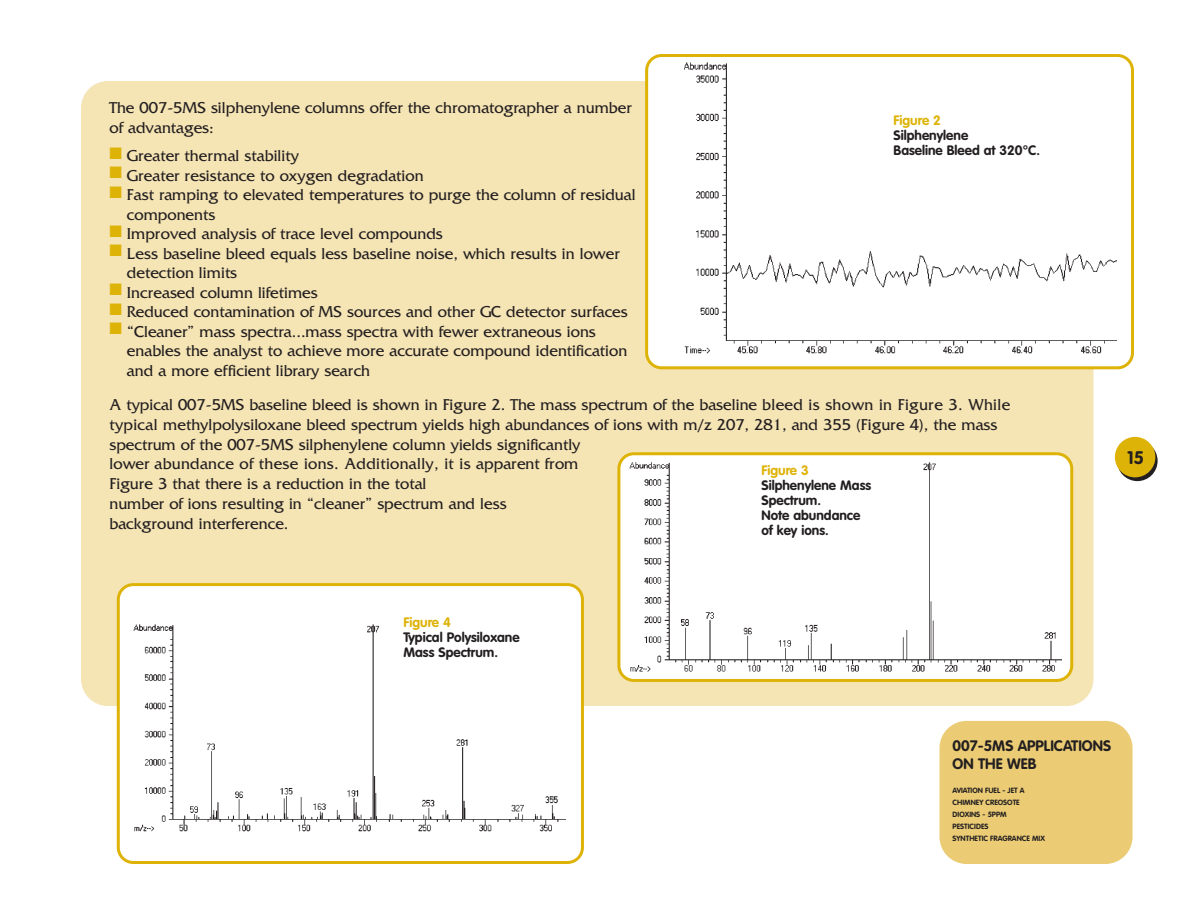
<style>
.page{position:relative;width:1188px;height:918px;background:#fff}
.page>*{position:absolute;margin:0;border:0;box-sizing:border-box;transform-origin:0 0}
.t1{font:700 18px "VAG Rounded";color:#231f20}
.t2{font:16.5px/19.8px "Friz Quadrata";color:#231f20}
.t3{font:700 15px/18px "VAG Rounded";color:#231f20}
.t4{font:700 13.5px/15px "VAG Rounded";color:#231f20}
.t5{font:700 13.5px "VAG Rounded";color:#deb308}
.t6{font:700 7.5px/12px "VAG Rounded";color:#231f20}
</style>
<div class="page">
<div style="left:81px;top:81px;width:1013px;height:625px;background:#f5e4b4;border-radius:27px"></div>
<svg style="left:1117px;top:441px;width:41px;height:40px"></svg>
<div style="left:1115px;top:437px;width:40px;height:40px;background:#deb308;border-radius:50%"></div>
<svg style="left:617px;top:452px;width:456px;height:230px;background:#f7f6ef"></svg>
<svg style="left:117px;top:583px;width:467px;height:281px"></svg>
<div style="left:645px;top:54px;width:489px;height:315px;background:#fff"></div>
<div style="left:940px;top:721px;width:193px;height:143px;background:#ebcc75;border-radius:27px"></div>
<p class="t2" style="left:110px;top:99px;width:524px">The 007-5MS silphenylene columns offer the chromatographer a number of advantages:</p>
<p class="t2" style="left:110px;top:148px;width:191px"><sup>■</sup> Greater thermal stability</p>
<p class="t2" style="left:110px;top:167px;width:316px"><sup>■</sup> Greater resistance to oxygen degradation</p>
<p class="t2" style="left:127px;top:187px;width:510px;text-indent:-17px"><sup>■</sup> Fast ramping to elevated temperatures to purge the column of residual components</p>
<p class="t2" style="left:110px;top:226px;width:335px"><sup>■</sup> Improved analysis of trace level compounds</p>
<p class="t2" style="left:127px;top:245px;width:494px;text-indent:-17px"><sup>■</sup> Less baseline bleed equals less baseline noise, which results in lower detection limits</p>
<p class="t2" style="left:110px;top:284px;width:210px"><sup>■</sup> Increased column lifetimes</p>
<p class="t2" style="left:110px;top:304px;width:520px"><sup>■</sup> Reduced contamination of MS sources and other GC detector surfaces</p>
<p class="t2" style="left:127px;top:323px;width:502px;text-indent:-17px"><sup>■</sup> “Cleaner” mass spectra...mass spectra with fewer extraneous ions enables the analyst to achieve more accurate compound identification and a more efficient library search</p>
<p class="t2" style="left:110px;top:396px;width:902px">A typical 007-5MS baseline bleed is shown in Figure 2. The mass spectrum of the baseline bleed is shown in Figure 3. While typical methylpolysiloxane bleed spectrum yields high abundances of ions with m/z 207, 281, and 355 (Figure 4), the mass spectrum of the 007-5MS silphenylene column yields significantly<br>lower abundance of these ions. Additionally, it is apparent from<br>Figure 3 that there is a reduction in the total<br>number of ions resulting in “cleaner” spectrum and less<br>background interference.</p>
<p class="t5" style="left:894px;top:115px;width:49px">Figure 2</p>
<p class="t4" style="left:894px;top:129px;width:148px">Silphenylene<br>Baseline Bleed at 320°C.</p>
<p class="t5" style="left:761px;top:465px;width:49px">Figure 3</p>
<p class="t4" style="left:761px;top:479px;width:111px">Silphenylene Mass<br>Spectrum.<br>Note abundance of key ions.</p>
<p class="t5" style="left:404px;top:616px;width:49px">Figure 4</p>
<p class="t4" style="left:404px;top:631px;width:118px">Typical Polysiloxane<br>Mass Spectrum.</p>
<p class="t1" style="left:1127px;top:450px;width:18px">15</p>
<p class="t3" style="left:953px;top:738px;width:160px">007-5MS APPLICATIONS<br>ON THE WEB</p>
<p class="t6" style="left:953px;top:785px;width:94px">AVIATION FUEL - JET A<br>CHIMNEY CREOSOTE<br>DIOXINS - 5PPM<br>PESTICIDES<br>SYNTHETIC FRAGRANCE MIX</p>
</div>
